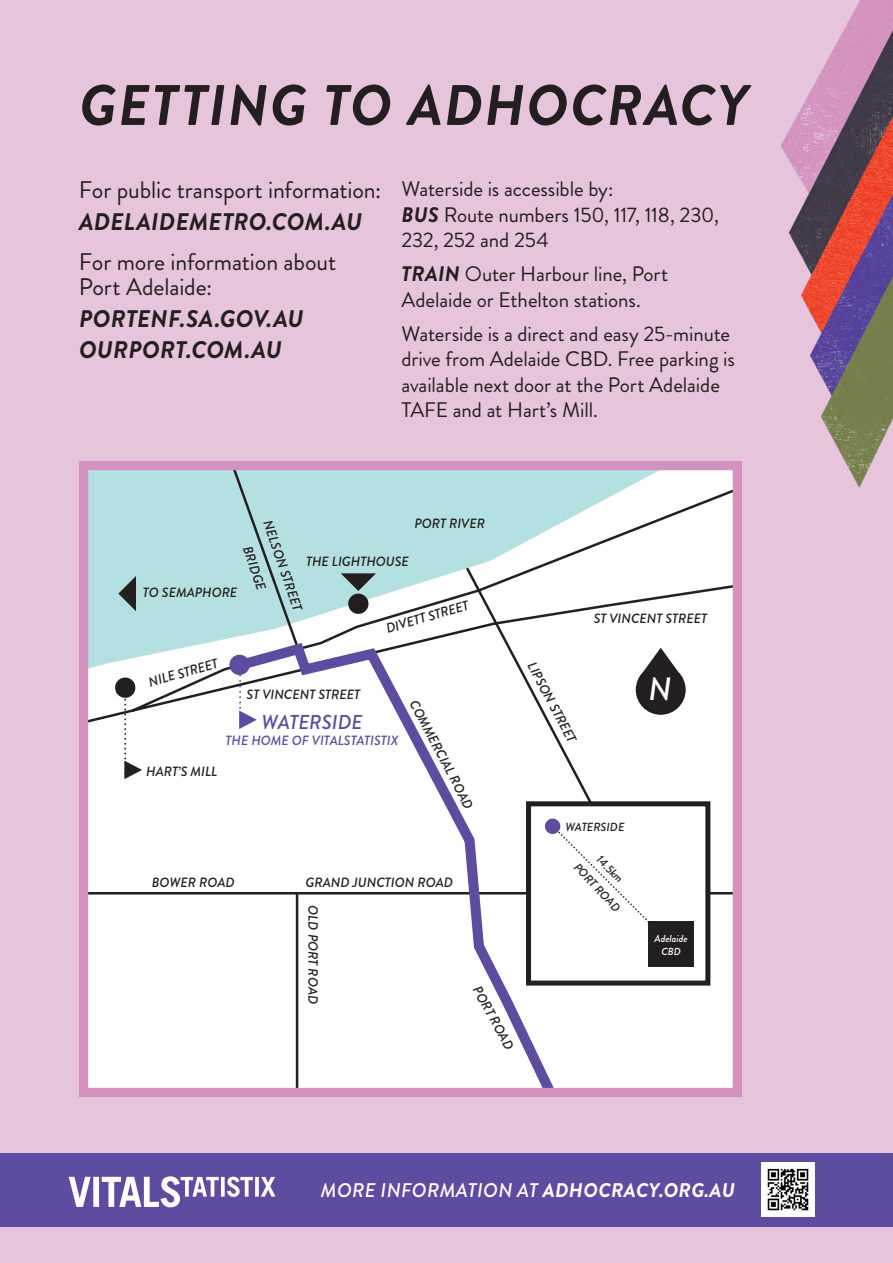
<style>
.page{position:relative;width:893px;height:1263px;background:#e6c4dc}
.page>*{position:absolute;margin:0;border:0;box-sizing:border-box;transform-origin:0 0}
.Artist_2019{font:italic 700 57px "Brandon Grotesque";letter-spacing:.025em;color:#231f20}
.t1{font:italic 500 32.25px "Brandon Grotesque";color:#fff}
.Body_Copy_2019{font:24px/31.5px "Brandon Grotesque";letter-spacing:-.005em;color:#231f20}
.Body_Copy_2019-2{font:italic 700 24px/31.5px "Brandon Grotesque";letter-spacing:.01em;color:#231f20}
.Body_Copy_2019-3{font:21px/25.5px "Brandon Grotesque";letter-spacing:-.005em;color:#231f20}
.t2{font:italic 500 20.1px "Brandon Grotesque";color:#5d4c9f}
.t3{font:italic 500 19.8px "Brandon Grotesque";letter-spacing:.02em;color:#fff}
.t4{font:italic 500 13.35px/27.6px "Brandon Grotesque";color:#231f20}
.t5{font:italic 500 13.35px "Brandon Grotesque";color:#5d4c9f}
.t6{font:italic 500 11.7px "Brandon Grotesque";color:#231f20}
.t7{font:italic 500 10.2px/12.3px "Brandon Grotesque";color:#fff;text-align:center}
.s1{font-weight:700;font-style:italic}
.s2{font-weight:700}
</style>
<div class="page">
<svg style="left:89px;top:471px;width:643px;height:616px;background:#e1efef"></svg>
<div style="left:232px;top:637px;width:366px;height:450px;background:#fff"></div>
<div style="left:348px;top:594px;width:20px;height:20px;background:#231f20;border-radius:50%"></div>
<svg style="left:118px;top:576px;width:18px;height:35px"></svg>
<svg style="left:341px;top:573px;width:35px;height:18px"></svg>
<svg style="left:124px;top:691px;width:18px;height:88px;background:#d9d9d9"></svg>
<div style="left:526px;top:801px;width:184px;height:184px;background:#fff;border:5px solid #231f20"></div>
<svg style="left:555px;top:824px;width:94px;height:99px"></svg>
<div style="left:545px;top:818px;width:15px;height:16px;background:#5d4c9f;border-radius:50%"></div>
<div style="left:648px;top:921px;width:46px;height:46px;background:#231f20"></div>
<svg style="left:239px;top:660px;width:18px;height:69px"></svg>
<div style="left:115px;top:677px;width:20px;height:21px;background:#231f20;border-radius:50%"></div>
<div style="left:229px;top:655px;width:21px;height:20px;background:#5d4c9f;border-radius:50%"></div>
<div style="left:79px;top:461px;width:663px;height:636px;border:9px solid #d291be"></div>
<img style="left:781px;top:0;width:112px;height:488px">
<div style="left:0;top:1154px;width:893px;height:73px;background:#5d4c9f"></div>
<svg style="left:69px;top:1176px;width:206px;height:31px"></svg>
<img style="left:761px;top:1163px;width:54px;height:53px">
<p class="Artist_2019" style="left:79px;top:65px;width:670px">GETTING TO ADHOCRACY</p>
<p class="Body_Copy_2019" style="left:79px;top:175px;width:304px">For public transport information:<br><span class="s1">ADELAIDEMETRO.COM.AU</span></p>
<p class="Body_Copy_2019" style="left:79px;top:249px;width:259px;line-height:25.5px">For more information about<br>Port Adelaide:</p>
<p class="Body_Copy_2019-2" style="left:79px;top:303px;width:226px">PORTENF.SA.GOV.AU<br>OURPORT.COM.AU</p>
<p class="Body_Copy_2019-3" style="left:401px;top:176px;width:319px">Waterside is accessible by:<br><span class="s1">BUS</span> Route numbers 150, 117, 118, 230,<br>232, 252 and 254</p>
<p class="Body_Copy_2019-3" style="left:401px;top:261px;width:268px"><span class="s1">TRAIN</span> Outer Harbour line, Port<br>Adelaide or Ethelton stations.</p>
<p class="Body_Copy_2019-3" style="left:401px;top:321px;width:335px">Waterside is a direct and easy 25-minute drive from Adelaide CBD. Free parking is available next door at the Port Adelaide TAFE and at Hart’s Mill.</p>
<p class="t4" style="left:414px;top:509px;width:72px">PORT RIVER</p>
<p class="t4" style="left:286px;top:533px;width:78px;text-indent:-18px;rotate:71deg">NELSON STREET<br>BRIDGE</p>
<p class="t4" style="left:306px;top:548px;width:104px">THE LIGHTHOUSE</p>
<p class="t4" style="left:143px;top:579px;width:96px">TO SEMAPHORE</p>
<p class="t4" style="left:383px;top:615px;width:87px;rotate:-16deg">DIVETT STREET</p>
<p class="t4" style="left:145px;top:669px;width:73px;rotate:-16deg">NILE STREET</p>
<p class="t4" style="left:247px;top:680px;width:115px">ST VINCENT STREET</p>
<p class="t4" style="left:146px;top:758px;width:73px">HART’S MILL</p>
<p class="t2" style="left:261px;top:708px;width:103px">WATERSIDE</p>
<p class="t5" style="left:226px;top:731px;width:174px">THE HOME OF VITALSTATISTIX</p>
<p class="t4" style="left:425px;top:694px;width:122px;rotate:62deg">COMMERCIAL ROAD</p>
<p class="t4" style="left:152px;top:869px;width:84px">BOWER ROAD</p>
<p class="t4" style="left:305px;top:869px;width:149px">GRAND JUNCTION ROAD</p>
<p class="t4" style="left:327px;top:905px;width:100px;rotate:90deg">OLD PORT ROAD</p>
<p class="t4" style="left:488px;top:980px;width:72px;rotate:61deg">PORT ROAD</p>
<p class="t4" style="left:543px;top:657px;width:90px;rotate:62deg">LIPSON STREET</p>
<p class="t4" style="left:594px;top:604px;width:115px">ST VINCENT STREET</p>
<p class="t1" style="left:649px;top:666px;width:25px">N</p>
<p class="t6" style="left:565px;top:819px;width:61px">WATERSIDE</p>
<p class="t6" style="left:605px;top:852px;width:34px;rotate:45deg">14.5km</p>
<p class="t6" style="left:582px;top:859px;width:63px;rotate:47deg">PORT ROAD</p>
<p class="t7" style="left:655px;top:933px;width:35px">Adelaide<br>CBD</p>
<p class="t3" style="left:321px;top:1176px;width:415px">MORE INFORMATION AT <span class="s2">ADHOCRACY.ORG.AU</span></p>
</div>
